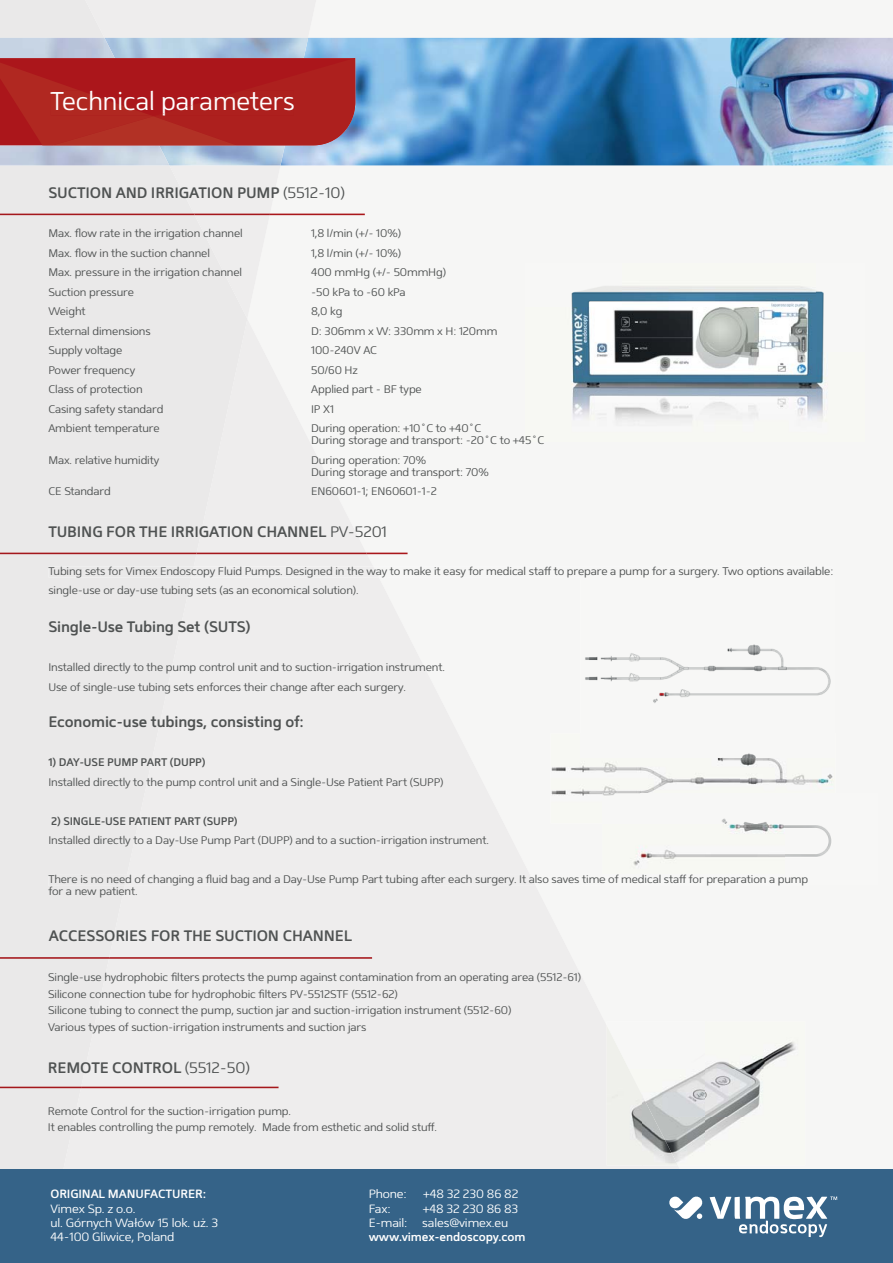
<style>
.page{position:relative;width:893px;height:1263px;background:#fff}
.page>*{position:absolute;margin:0;border:0;box-sizing:border-box;transform-origin:0 0}
.t1{font:300 25.65px "Mentone";color:#fff;scale:.95 1}
.t2{font:600 15.15px "Mentone";letter-spacing:-.01em;color:#4f5252}
.t3{font:300 12px/14.4px "Mentone";letter-spacing:-.01em;color:#fff}
.t4{font:300 11.1px/19.5px "Mentone";letter-spacing:-.01em;color:#4f5252}
.s1{font-weight:300}
.s2{font-weight:600}
</style>
<div class="page">
<img style="left:316px;top:38px;width:577px;height:127px">
<svg style="left:247px;top:0;width:69px;height:319px;fill:#f6f6f5"></svg>
<img style="left:247px;top:38px;width:61px;height:127px">
<svg style="left:247px;top:319px;width:480px;height:851px;fill:#eeeded"></svg>
<div style="left:0;top:0;width:247px;height:1170px;background:#eae9e9"></div>
<img style="left:0;top:38px;width:169px;height:127px">
<svg style="left:48px;top:567px;width:679px;height:10px"></svg>
<svg style="left:48px;top:875px;width:679px;height:11px"></svg>
<div style="left:0;top:1170px;width:893px;height:93px;background:#356388"></div>
<hr style="left:270px;top:214px;width:95px;height:1px;background:#a9171b">
<svg style="left:0;top:214px;width:270px;height:1px"></svg>
<svg style="left:0;top:58px;width:355px;height:87px;background:#ac2020"></svg>
<img style="left:526px;top:263px;width:338px;height:179px">
<svg style="left:197px;top:553px;width:211px;height:1px"></svg>
<hr style="left:0;top:553px;width:197px;height:1px;background:#a3181c">
<hr style="left:109px;top:957px;width:263px;height:2px;background:#a4181c">
<hr style="left:0;top:957px;width:109px;height:2px;background:#a3181c">
<div style="left:580px;top:578px;width:251px;height:155px;background:#f7f7f6"></div>
<img style="left:580px;top:577px;width:147px;height:1px">
<img style="left:551px;top:733px;width:189px;height:90px">
<img style="left:740px;top:753px;width:95px;height:40px">
<img style="left:602px;top:823px;width:184px;height:52px">
<img style="left:786px;top:825px;width:46px;height:32px">
<img style="left:602px;top:875px;width:125px;height:10px">
<div style="left:602px;top:794px;width:165px;height:29px;background:#f7f7f6"></div>
<hr style="left:81px;top:1086px;width:198px;height:2px;background:#a4181c">
<hr style="left:0;top:1086px;width:81px;height:2px;background:#a3181c">
<img style="left:607px;top:1021px;width:198px;height:48px">
<img style="left:642px;top:1069px;width:163px;height:48px">
<img style="left:678px;top:1117px;width:127px;height:48px">
<img style="left:607px;top:1025px;width:35px;height:140px">
<img style="left:642px;top:1094px;width:36px;height:71px">
<svg style="left:669px;top:1196px;width:34px;height:23px"></svg>
<svg style="left:710px;top:1196px;width:127px;height:41px"></svg>
<p class="t1" style="left:51px;top:88px;width:259px">Technical parameters</p>
<p class="t2" style="left:48px;top:186px;width:298px">SUCTION AND IRRIGATION PUMP <span class="s1">(5512-10)</span></p>
<p class="t4" style="left:48px;top:224px;width:196px">Max. flow rate in the irrigation channel<br>Max. flow in the suction channel<br>Max. pressure in the irrigation channel<br>Suction pressure<br>Weight<br>External dimensions<br>Supply voltage<br>Power frequency<br>Class of protection<br>Casing safety standard<br>Ambient temperature</p>
<p class="t4" style="left:48px;top:450px;width:112px">Max. relative humidity</p>
<p class="t4" style="left:48px;top:482px;width:64px">CE Standard</p>
<p class="t4" style="left:311px;top:224px;width:188px">1,8 l/min (+/- 10%)<br>1,8 l/min (+/- 10%)<br>400 mmHg (+/- 50mmHg)<br>-50 kPa to -60 kPa<br>8,0 kg<br>D: 306mm x W: 330mm x H: 120mm<br>100-240V AC<br>50/60 Hz<br>Applied part - BF type<br>IP X1<br>During operation: +10˚C to +40˚C</p>
<p class="t4" style="left:311px;top:431px;width:235px">During storage and transport: -20˚C to +45˚C<br>During operation: 70%</p>
<p class="t4" style="left:311px;top:462px;width:179px">During storage and transport: 70%<br>EN60601-1; EN60601-1-2</p>
<p class="t2" style="left:48px;top:524px;width:340px">TUBING FOR THE IRRIGATION CHANNEL <span class="s1">PV-5201</span></p>
<p class="t4" style="left:48px;top:562px;width:787px">Tubing sets for Vimex Endoscopy Fluid Pumps. Designed in the way to make it easy for medical staff to pre are a um for a sur er . Two o tions available: single-use or day-use tubing sets (as an economical solution).</p>
<p class="t2" style="left:48px;top:619px;width:204px">Single-Use Tubing Set (SUTS)</p>
<p class="t4" style="left:48px;top:658px;width:398px">Installed directly to the pump control unit and to suction-irrigation instrument.<br>Use of single-use tubing sets enforces their change after each surgery.</p>
<p class="t2" style="left:48px;top:714px;width:257px">Economic-use tubings, consisting of:</p>
<p class="t4" style="left:48px;top:753px;width:397px"><span class="s2">1) DAY-USE PUMP PART (DUPP)<br></span>Installed directly to the pump control unit and a Single-Use Patient Part (SUPP)</p>
<p class="t4" style="left:48px;top:812px;width:442px"><span class="s2">2) SINGLE-USE PATIENT PART (SUPP)<br></span>Installed directly to a Day-Use Pump Part (DUPP) and to a suction-irrigation instrument.</p>
<p class="t4" style="left:48px;top:870px;width:761px">There is no need of changing a fluid bag and a Day-Use Pump Part tubing after each surgery. It also saves time of medical staff for preparation a pump</p>
<p class="t4" style="left:584px;top:562px;width:8px">p</p>
<p class="t4" style="left:619px;top:562px;width:8px">p</p>
<p class="t4" style="left:643px;top:562px;width:8px">p</p>
<p class="t4" style="left:695px;top:562px;width:24px">g y</p>
<p class="t4" style="left:753px;top:562px;width:8px">p</p>
<p class="t4" style="left:679px;top:870px;width:5px">f</p>
<p class="t4" style="left:48px;top:882px;width:91px">for a new patient.</p>
<p class="t2" style="left:49px;top:928px;width:305px">ACCESSORIES FOR THE SUCTION CHANNEL</p>
<p class="t4" style="left:48px;top:970px;width:535px;line-height:16.5px">Single-use hydrophobic filters protects the pump against contamination from an operating area (5512-61)<br>Silicone connection tube for hydrophobic filters PV-5512STF (5512-62)<br>Silicone tubing to connect the pump, suction jar and suction-irrigation instrument (5512-60)<br>Various types of suction-irrigation instruments and suction jars</p>
<p class="t2" style="left:48px;top:1060px;width:204px">REMOTE CONTROL <span class="s1">(5512-50)</span></p>
<p class="t4" style="left:48px;top:1103px;width:391px;line-height:16.5px">Remote Control for the suction-irrigation pump.<br>It enables controlling the pump remotely. Made from esthetic and solid stuff.</p>
<p class="t3" style="left:51px;top:1187px;width:169px"><span class="s2">ORIGINAL MANUFACTURER:<br></span>Vimex Sp. z o.o.<br>ul. Górnych Wałów 15 lok. uż. 3<br>44-100 Gliwice, Poland</p>
<p class="t3" style="left:369px;top:1187px;width:40px">Phone:</p>
<p class="t3" style="left:423px;top:1187px;width:97px">+48 32 230 86 82</p>
<p class="t3" style="left:369px;top:1202px;width:158px;text-indent:54px">+48 32 230 86 83<br>E-mail: sales@vimex.eu <span class="s2">www.vimex-endoscopy.com</span></p>
<p class="t3" style="left:369px;top:1202px;width:23px">Fax:</p>
</div>
